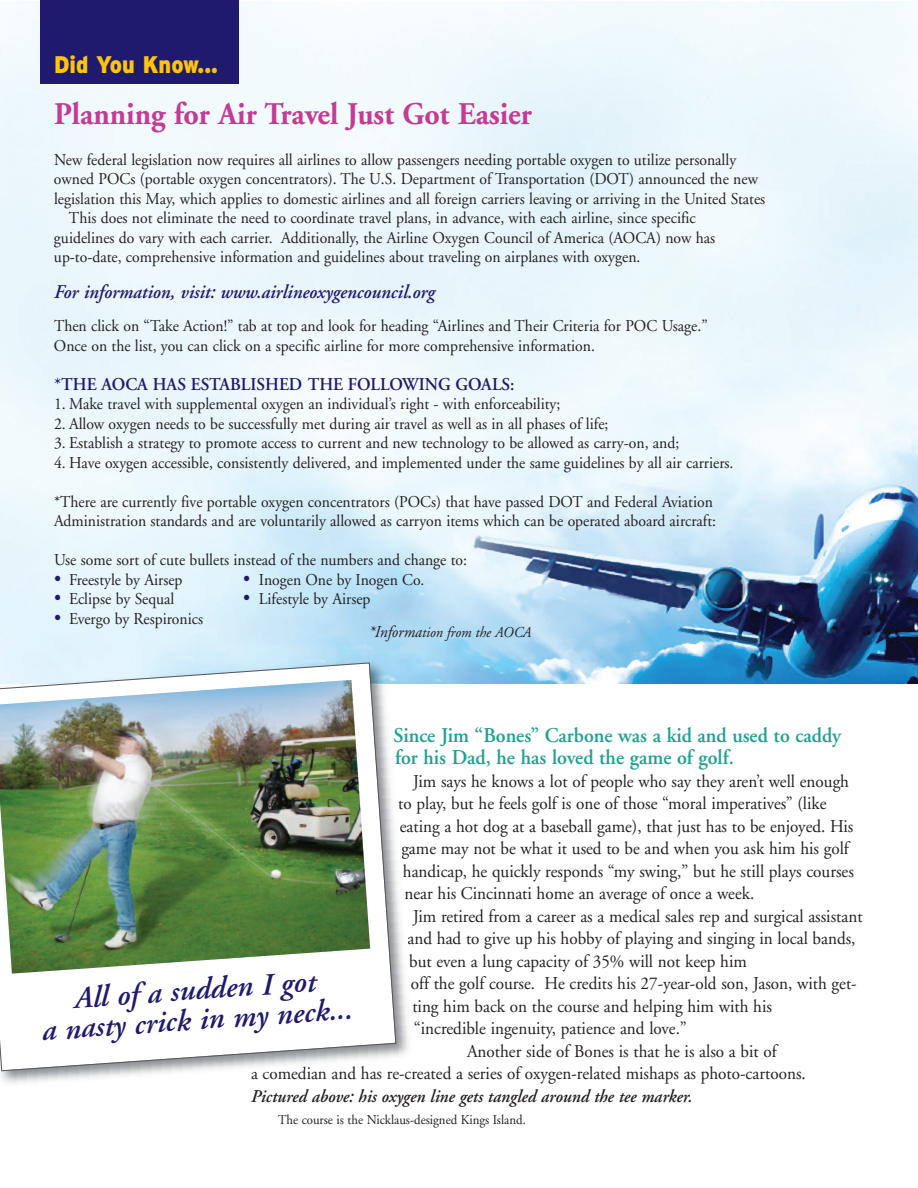
<style>
.page{position:relative;width:918px;height:1188px;background:#fff}
.page>*{position:absolute;margin:0;border:0;box-sizing:border-box;transform-origin:0 0}
.t1{font:700 31.5px "Adobe Garamond";color:#c33b96;scale:.95 1}
.t2{font:italic 600 30.6px/30px "Adobe Garamond";color:#1f1a6d;text-align:center}
.t3{font:900 24px "Interstate";color:#fec40e;scale:.9 1}
.t4{font:600 21px/22.5px "Adobe Garamond";color:#21a193;scale:.95 1}
.t5{font:italic 600 19.5px "Adobe Garamond";color:#1f1a6d;scale:.95 1}
.t6{font:18px "Adobe Garamond";color:#231f20;scale:.95 1}
.t7{font:italic 600 18px "Adobe Garamond";color:#231f20;scale:.95 1}
.t8{font:600 18px "Adobe Garamond";color:#1f1a6d;scale:.95 1}
.t9{font:16.5px/19.5px "Adobe Garamond";color:#231f20;scale:.95 1}
.t10{font:italic 15px "Adobe Garamond";color:#231f20;scale:.95 1}
.t11{font:13.5px "Adobe Garamond";color:#231f20;scale:.95 1}
.s1{font-size:19.5px;color:#1f1a6d}
.s2{font-size:16.5px}
</style>
<div class="page">
<img style="left:0;top:1px;width:918px;height:683px">
<div style="left:40px;top:0;width:199px;height:84px;background:#1f1a6d"></div>
<img style="left:1px;top:683px;width:415px;height:401px">
<img style="left:252px;top:1072px;width:56px;height:1px">
<img style="left:0;top:655px;width:390px;height:7px">
<svg style="left:0;top:662px;width:397px;height:410px"></svg>
<img style="left:0;top:680px;width:370px;height:294px">
<h3 class="t3" style="left:54px;top:51px;width:184px">Did You Know...</h3>
<h1 class="t1" style="left:54px;top:102px;width:505px">Planning for Air Travel Just Got Easier</h1>
<p class="t9" style="left:54px;top:151px;width:720px">New federal legislation now requires all airlines to allow passengers needing portable oxygen to utilize personally</p>
<p class="t9" style="left:54px;top:171px;width:743px">owned POCs (portable oxygen concentrators). The U.S. Department of Transportation (DOT) announced the new</p>
<p class="t9" style="left:54px;top:190px;width:750px">legislation this May, which applies to domestic airlines and all foreign carriers leaving or arriving in the United States</p>
<p class="t9" style="left:69px;top:210px;width:661px">This does not eliminate the need to coordinate travel plans, in advance, with each airline, since specific</p>
<p class="t9" style="left:54px;top:229px;width:697px">guidelines do vary with each carrier. Additionally, the Airline Oxygen Council of America (AOCA) now has</p>
<p class="t9" style="left:54px;top:249px;width:619px">up-to-date, comprehensive information and guidelines about traveling on airplanes with oxygen.</p>
<p class="t5" style="left:54px;top:284px;width:403px">For information, visit: www.airlineoxygencouncil.org</p>
<p class="t9" style="left:54px;top:318px;width:690px">Then click on “Take Action!” tab at top and look for heading “Airlines and Their Criteria for POC Usage.”<br>Once on the list, you can click on a specific airline for more comprehensive information.</p>
<p class="t8" style="left:54px;top:377px;width:486px">*THE AOCA HAS ESTABLISHED THE FOLLOWING GOALS:</p>
<p class="t9" style="left:54px;top:396px;width:535px">1. Make travel with supplemental oxygen an individual’s right - with enforceability;</p>
<p class="t9" style="left:54px;top:415px;width:585px">2. Allow oxygen needs to be successfully met during air travel as well as in all phases of life;</p>
<p class="t9" style="left:54px;top:435px;width:660px">3. Establish a strategy to promote access to current and new technology to be allowed as carry-on, and;</p>
<p class="t9" style="left:54px;top:454px;width:717px">4. Have oxygen accessible, consistently delivered, and implemented under the same guidelines by all air carriers.</p>
<p class="t9" style="left:54px;top:493px;width:699px">*There are currently five portable oxygen concentrators (POCs) that have passed DOT and Federal Aviation<br>Administration standards and are voluntarily allowed as carryon items which can be operated aboard aircraft:</p>
<p class="t9" style="left:54px;top:552px;width:436px">Use some sort of cute bullets instead of the numbers and change to:</p>
<p class="t9" style="left:54px;top:571px;width:137px"><span class="s1">•</span> Freestyle by Airsep</p>
<p class="t9" style="left:243px;top:571px;width:193px"><span class="s1">•</span> Inogen One by Inogen Co.</p>
<p class="t9" style="left:54px;top:591px;width:128px"><span class="s1">•</span> Eclipse by Sequal</p>
<p class="t9" style="left:243px;top:591px;width:136px"><span class="s1">•</span> Lifestyle by Airsep</p>
<p class="t9" style="left:54px;top:610px;width:158px"><span class="s1">•</span> Evergo by Respironics</p>
<p class="t10" style="left:369px;top:626px;width:173px"><span class="s2">*Informa</span>tion from the AOCA</p>
<p class="t4" style="left:394px;top:726px;width:473px">Since Jim “Bones” Carbone was a kid and used to caddy for his Dad, he has loved the game of golf.</p>
<p class="t6" style="left:413px;top:774px;width:461px">Jim says he knows a lot of people who say they aren’t well enough</p>
<p class="t6" style="left:398px;top:796px;width:452px">to play, but he feels golf is one of those “moral imperatives” (like</p>
<p class="t6" style="left:400px;top:819px;width:479px">eating a hot dog at a baseball game), that just has to be enjoyed. His</p>
<p class="t6" style="left:401px;top:841px;width:473px">game may not be what it used to be and when you ask him his golf</p>
<p class="t6" style="left:403px;top:864px;width:476px">handicap, he quickly responds “my swing,” but he still plays courses</p>
<p class="t6" style="left:405px;top:886px;width:370px">near his Cincinnati home an average of once a week.</p>
<p class="t6" style="left:413px;top:909px;width:475px">Jim retired from a career as a medical sales rep and surgical assistant</p>
<p class="t6" style="left:408px;top:931px;width:473px">and had to give up his hobby of playing and singing in local bands,</p>
<p class="t6" style="left:409px;top:954px;width:357px">but even a lung capacity of 35% will not keep him</p>
<p class="t6" style="left:411px;top:976px;width:471px">off the golf course. He credits his 27-year-old son, Jason, with get-</p>
<p class="t6" style="left:412px;top:999px;width:380px">ting him back on the course and helping him with his</p>
<p class="t6" style="left:414px;top:1021px;width:289px">“incredible ingenuity, patience and love.”</p>
<p class="t6" style="left:467px;top:1044px;width:327px">Another side of Bones is that he is also a bit of</p>
<p class="t6" style="left:251px;top:1066px;width:586px">a comedian and has re-created a series of oxygen-related mishaps as photo-cartoons.</p>
<p class="t7" style="left:251px;top:1089px;width:466px">Pictured above: his oxygen line gets tangled around the tee marker.</p>
<p class="t11" style="left:278px;top:1115px;width:262px">The course is the Nicklaus-designed Kings Island.</p>
<h2 class="t2" style="left:39px;top:988px;width:313px;rotate:-4deg">All of a sudden I got<br>a nasty crick in my neck...</h2>
</div>
